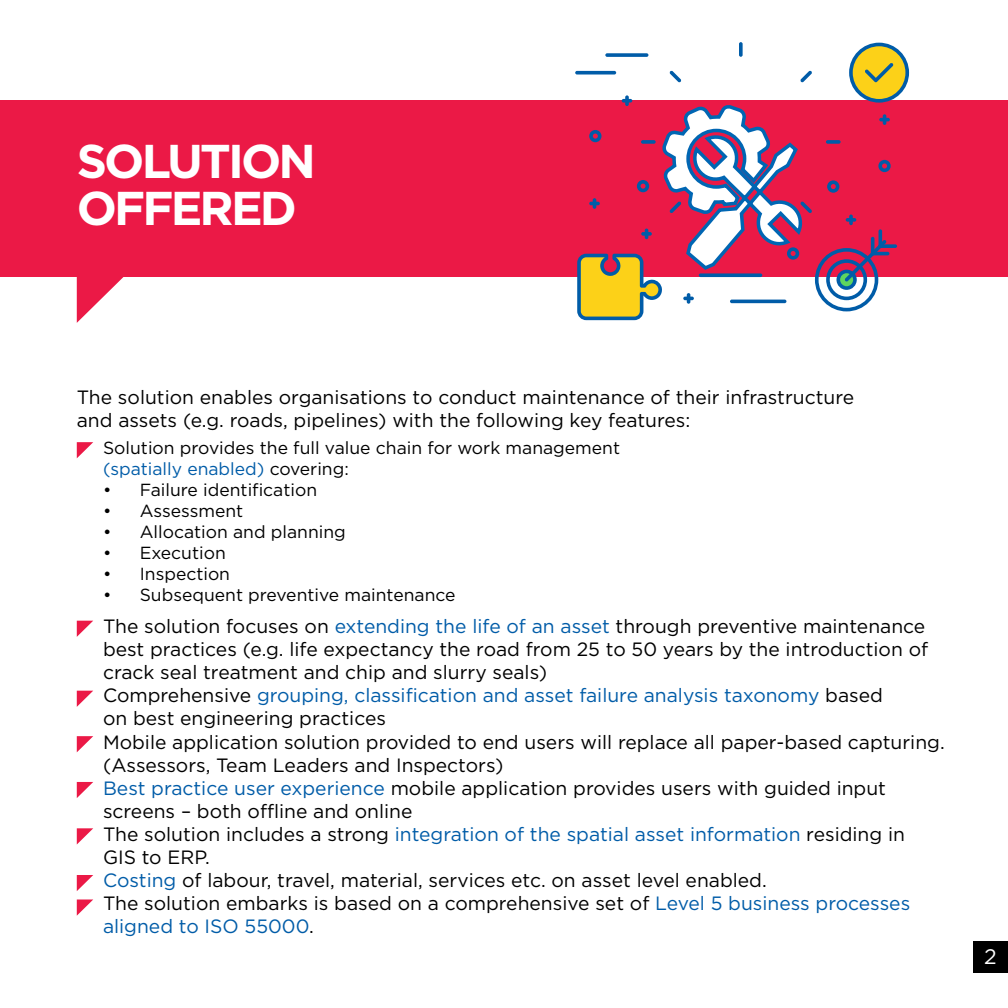
<style>
.page{position:relative;width:1008px;height:1008px;background:#fff}
.page>*{position:absolute;margin:0;border:0;box-sizing:border-box;transform-origin:0 0}
.t1{font:700 47.43px/47.2px "Gotham";letter-spacing:-.06em;color:#fff}
.t2{font:21px "Gotham";color:#fff}
.t3{font:19.25px/23.1px "Gotham";color:#000}
.t4{font:19.25px/23.1px "Gotham";color:#005ca8}
.t5{font:17.5px/21px "Gotham";color:#000}
.s1{color:#005ca8}
.s2{color:#000}
</style>
<div class="page">
<div style="left:0;top:100px;width:1008px;height:176px;background:#eb1946"></div>
<svg style="left:577px;top:43px;width:332px;height:277px"></svg>
<svg style="left:77px;top:276px;width:58px;height:47px"></svg>
<svg style="left:77px;top:442px;width:16px;height:16px"></svg>
<svg style="left:77px;top:621px;width:16px;height:16px"></svg>
<svg style="left:77px;top:691px;width:16px;height:16px"></svg>
<svg style="left:77px;top:736px;width:16px;height:16px"></svg>
<svg style="left:77px;top:782px;width:16px;height:16px"></svg>
<svg style="left:77px;top:828px;width:16px;height:17px"></svg>
<svg style="left:77px;top:875px;width:16px;height:16px"></svg>
<svg style="left:77px;top:900px;width:16px;height:16px"></svg>
<div style="left:973px;top:942px;width:35px;height:31px;background:#000"></div>
<h1 class="t1" style="left:77px;top:137px;width:241px">SOLUTION<br>OFFERED</h1>
<p class="t3" style="left:77px;top:385px;width:779px">The solution enables organisations to conduct maintenance of their infrastructure and assets (e.g. roads, pipelines) with the following key features:</p>
<p class="t5" style="left:103px;top:437px;width:519px;text-indent:-26px">• Solution provides the full value chain for work management <span class="s1">(spatially enabled)</span> covering:</p>
<p class="t5" style="left:103px;top:479px;width:216px">• Failure identification</p>
<p class="t5" style="left:103px;top:500px;width:142px">• Assessment</p>
<p class="t5" style="left:103px;top:521px;width:244px">• Allocation and planning</p>
<p class="t5" style="left:103px;top:542px;width:124px">• Execution</p>
<p class="t5" style="left:103px;top:563px;width:129px">• Inspection</p>
<p class="t5" style="left:103px;top:584px;width:354px">• Subsequent preventive maintenance</p>
<p class="t3" style="left:103px;top:614px;width:827px;text-indent:-26px">• The solution focuses on <span class="s1">extending the life of an asset</span> through preventive maintenance best practices (e.g. life expectancy the road from 25 to 50 years by the introduction of crack seal treatment and chip and slurry seals)</p>
<p class="t4" style="left:103px;top:684px;width:781px;text-indent:-26px"><span class="s2">• Comprehensive</span> grouping, classification and asset failure analysis taxonomy <span class="s2">based on best engineering practices</span></p>
<p class="t3" style="left:103px;top:730px;width:843px;text-indent:-26px">• Mobile application solution provided to end users will replace all paper-based capturing. (Assessors, Team Leaders and Inspectors)</p>
<p class="t3" style="left:103px;top:776px;width:784px;text-indent:-26px">• <span class="s1">Best practice user experience</span> mobile application provides users with guided input screens – both offline and online</p>
<p class="t3" style="left:103px;top:822px;width:803px;text-indent:-26px">• The solution includes a strong <span class="s1">integration of the spatial asset information</span> residing in<br>GIS to ERP.</p>
<p class="t3" style="left:77px;top:868px;width:691px">• <span class="s1">Costing</span> of labour, travel, material, services etc. on asset level enabled.</p>
<p class="t3" style="left:103px;top:891px;width:809px;text-indent:-26px">• The solution embarks is based on a comprehensive set of <span class="s1">Level 5 business processes aligned to ISO 55000</span>.</p>
<p class="t2" style="left:984px;top:944px;width:14px">2</p>
</div>
